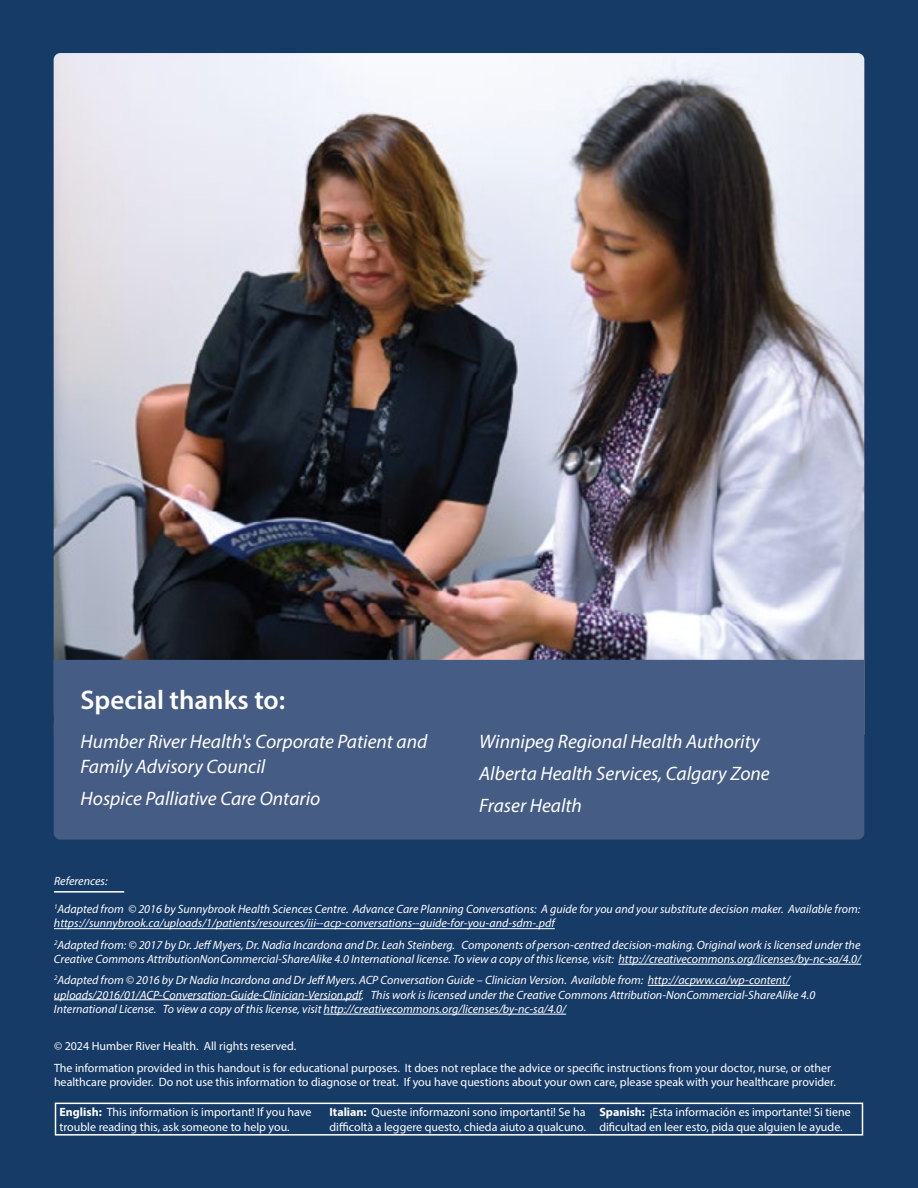
<style>
.page{position:relative;width:918px;height:1188px;background:#163b67}
.page>*{position:absolute;margin:0;border:0;box-sizing:border-box;transform-origin:0 0}
.t1{font:600 27px "Myriad Pro";color:#fff}
.t2{font:italic 19.5px/32.2px "Myriad Pro";color:#fff}
.t3{font:italic 12px/14.4px "Myriad Pro";color:#fff}
.t4{font:12px/14.4px "Myriad Pro";color:#fff}
.s1{font-weight:700}
</style>
<div class="page">
<img style="left:54px;top:53px;width:810px;height:607px">
<div style="left:54px;top:660px;width:810px;height:180px;background:#455c85"></div>
<div style="left:55px;top:1103px;width:808px;height:33px;border:2px solid #fff"></div>
<hr style="left:54px;top:928px;width:501px;height:1px;background:#fff">
<hr style="left:619px;top:964px;width:242px;height:1px;background:#fff">
<hr style="left:648px;top:985px;width:142px;height:1px;background:#fff">
<hr style="left:54px;top:999px;width:308px;height:1px;background:#fff">
<hr style="left:324px;top:1014px;width:242px;height:1px;background:#fff">
<hr style="left:54px;top:891px;width:70px;height:2px;background:#fff">
<h1 class="t1" style="left:81px;top:682px;width:206px">Special thanks to:</h1>
<h2 class="t2" style="left:81px;top:728px;width:348px;line-height:25.5px">Humber River Health's Corporate Patient and<br>Family Advisory Council</h2>
<h2 class="t2" style="left:81px;top:782px;width:241px">Hospice Palliative Care Ontario</h2>
<h2 class="t2" style="left:479px;top:725px;width:292px">Winnipeg Regional Health Authority<br>Alberta Health Services, Calgary Zone<br>Fraser Health</h2>
<p class="t3" style="left:54px;top:874px;width:55px">References:</p>
<p class="t3" style="left:54px;top:902px;width:808px"><sup>1</sup>Adapted from © 2016 by Sunnybrook Health Sciences Centre. Advance Care Planning Conversations: A guide for you and your substitute decision maker. Available from: https://sunnybrook.ca/uploads/1/patients/resources/iii--acp-conversations--guide-for-you-and-sdm-.pdf</p>
<p class="t3" style="left:54px;top:937px;width:809px"><sup>2</sup>Adapted from: © 2017 by Dr. Jeff Myers, Dr. Nadia Incardona and Dr. Leah Steinberg. Components of person-centred decision-making. Original work is licensed under the<br>Creative Commons AttributionNonCommercial-ShareAlike 4.0 International license. To view a copy of this license, visit: http://creativecommons.org/licenses/by-nc-sa/4.0/</p>
<p class="t3" style="left:54px;top:973px;width:763px"><sup>2</sup>Adapted from © 2016 by Dr Nadia Incardona and Dr Jeff Myers. ACP Conversation Guide – Clinician Version. Available from: http://acpww.ca/wp-content/ uploads/2016/01/ACP-Conversation-Guide-Clinician-Version.pdf. This work is licensed under the Creative Commons Attribution-NonCommercial-ShareAlike 4.0<br>International License. To view a copy of this license, visit http://creativecommons.org/licenses/by-nc-sa/4.0/</p>
<p class="t4" style="left:54px;top:1036px;width:779px;line-height:21.1px">© 2024 Humber River Health. All rights reserved.<br>The information provided in this handout is for educational purposes. It does not replace the advice or specific instructions from your doctor, nurse, or other</p>
<p class="t4" style="left:54px;top:1075px;width:784px">healthcare provider. Do not use this information to diagnose or treat. If you have questions about your own care, please speak with your healthcare provider.</p>
<p class="t4" style="left:59px;top:1105px;width:254px"><span class="s1">English:</span> This information is important! If you have trouble reading this, ask someone to help you.</p>
<p class="t4" style="left:329px;top:1105px;width:258px"><span class="s1">Italian:</span> Queste informazoni sono importanti! Se ha difficoltà a leggere questo, chieda aiuto a qualcuno.</p>
<p class="t4" style="left:599px;top:1105px;width:253px"><span class="s1">Spanish:</span> ¡Esta información es importante! Si tiene dificultad en leer esto, pida que alguien le ayude.</p>
</div>
